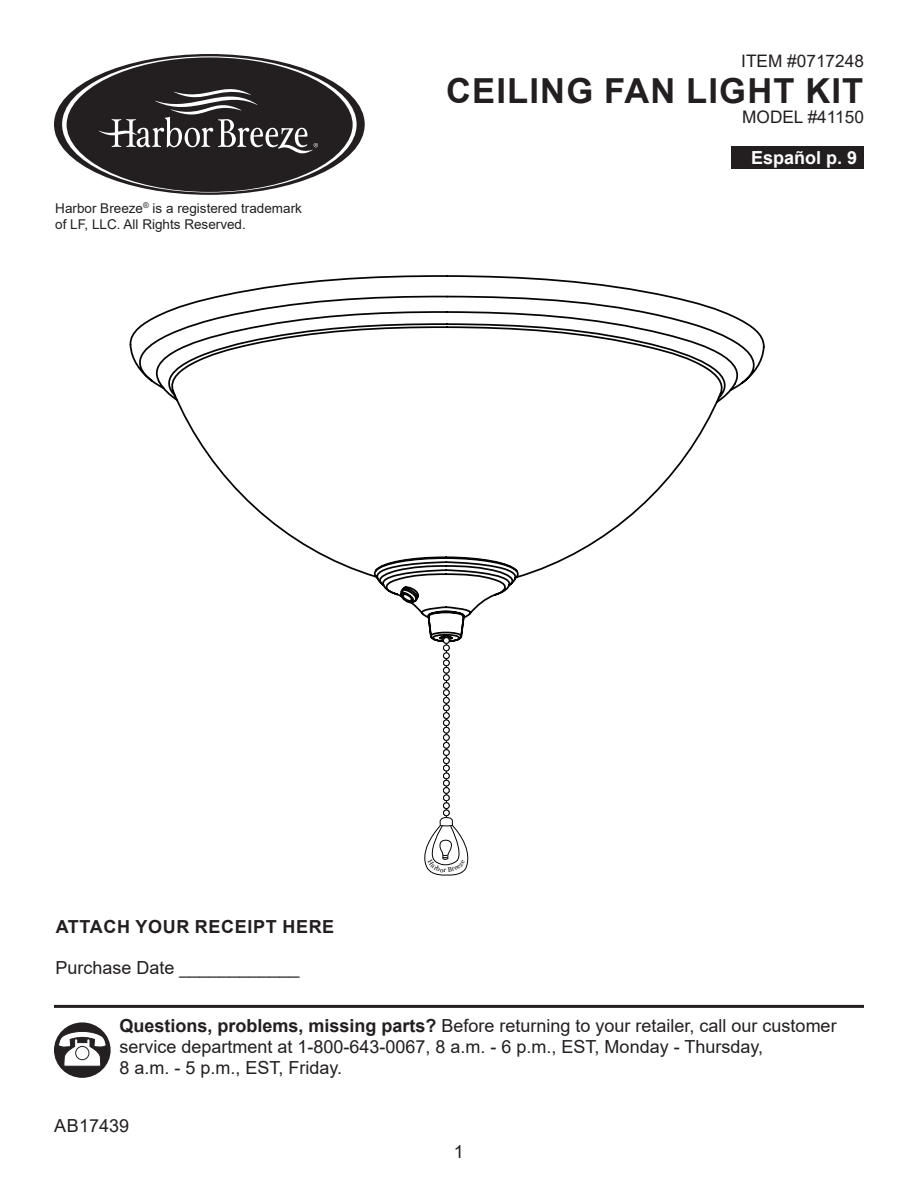
<style>
.page{position:relative;width:918px;height:1188px;background:#fff}
.page>*{position:absolute;margin:0;border:0;box-sizing:border-box;transform-origin:0 0}
.Cover_Subtitle{font:700 34.5px "Arial";letter-spacing:.035em;color:#231f20}
.Body{font:18px/21px "Arial";color:#231f20}
.Body-2{font:700 18px "Arial";letter-spacing:.035em;color:#231f20}
.Cover_TOC{font:700 18px "Arial";color:#fff}
.Page_Numbers{font:18px "Arial";color:#231f20}
.Cover_Subtitle-2{font:17.25px "Arial";color:#231f20}
.Cover-TradeMark_Info{font:13.5px "Arial";color:#231f20}
.s1{font-weight:700}
</style>
<div class="page">
<hr style="left:54px;top:1005px;width:810px;height:3px;background:#231f20">
<div style="left:732px;top:146px;width:132px;height:22px;background:#231f20"></div>
<div style="left:55px;top:55px;width:309px;height:139px;background:#231f20;border-radius:50%"></div>
<svg style="left:62px;top:56px;width:295px;height:137px"></svg>
<svg style="left:67px;top:57px;width:286px;height:135px"></svg>
<div style="left:69px;top:61px;width:281px;height:128px;background:#231f20;border-radius:50%"></div>
<svg style="left:99px;top:82px;width:219px;height:72px"></svg>
<svg style="left:130px;top:275px;width:635px;height:363px"></svg>
<hr style="left:446px;top:635px;width:1px;height:62px;background:#040503">
<div style="left:443px;top:637px;width:7px;height:7px;border:1px solid #040503;border-radius:50%"></div>
<div style="left:55px;top:1023px;width:55px;height:54px;background:#241f21;border-radius:50%"></div>
<div style="left:54px;top:1022px;width:57px;height:56px;border:2px solid #241f21;border-radius:50%"></div>
<svg style="left:58px;top:1031px;width:49px;height:36px"></svg>
<div style="left:76px;top:1046px;width:13px;height:14px;background:#fff;border-radius:50%"></div>
<div style="left:75px;top:1046px;width:14px;height:14px;border:1px solid #241f21;border-radius:50%"></div>
<svg style="left:424px;top:638px;width:44px;height:237px"></svg>
<p class="Cover-TradeMark_Info" style="left:55px;top:199px;width:248px">Harbor Breeze<sup>®</sup> is a registered trademark</p>
<p class="Cover-TradeMark_Info" style="left:55px;top:215px;width:192px">of LF, LLC. All Rights Reserved.</p>
<p class="Cover_Subtitle-2" style="left:741px;top:49px;width:124px">ITEM #0717248</p>
<p class="Cover_Subtitle" style="left:446px;top:66px;width:419px">CEILING FAN LIGHT KIT</p>
<p class="Cover_Subtitle-2" style="left:742px;top:105px;width:123px">MODEL #41150</p>
<p class="Cover_TOC" style="left:751px;top:145px;width:108px">Español p. 9</p>
<p class="Body-2" style="left:56px;top:914px;width:280px">ATTACH YOUR RECEIPT HERE</p>
<p class="Body" style="left:55px;top:957px;width:246px">Purchase Date ____________</p>
<p class="Body" style="left:119px;top:1015px;width:719px"><span class="s1">Questions, problems, missing parts?</span> Before returning to your retailer, call our customer service department at 1-800-643-0067, 8 a.m. - 6 p.m., EST, Monday - Thursday,<br>8 a.m. - 5 p.m., EST, Friday.</p>
<p class="Body" style="left:54px;top:1115px;width:77px">AB17439</p>
<p class="Page_Numbers" style="left:454px;top:1140px;width:12px">1</p>
</div>
